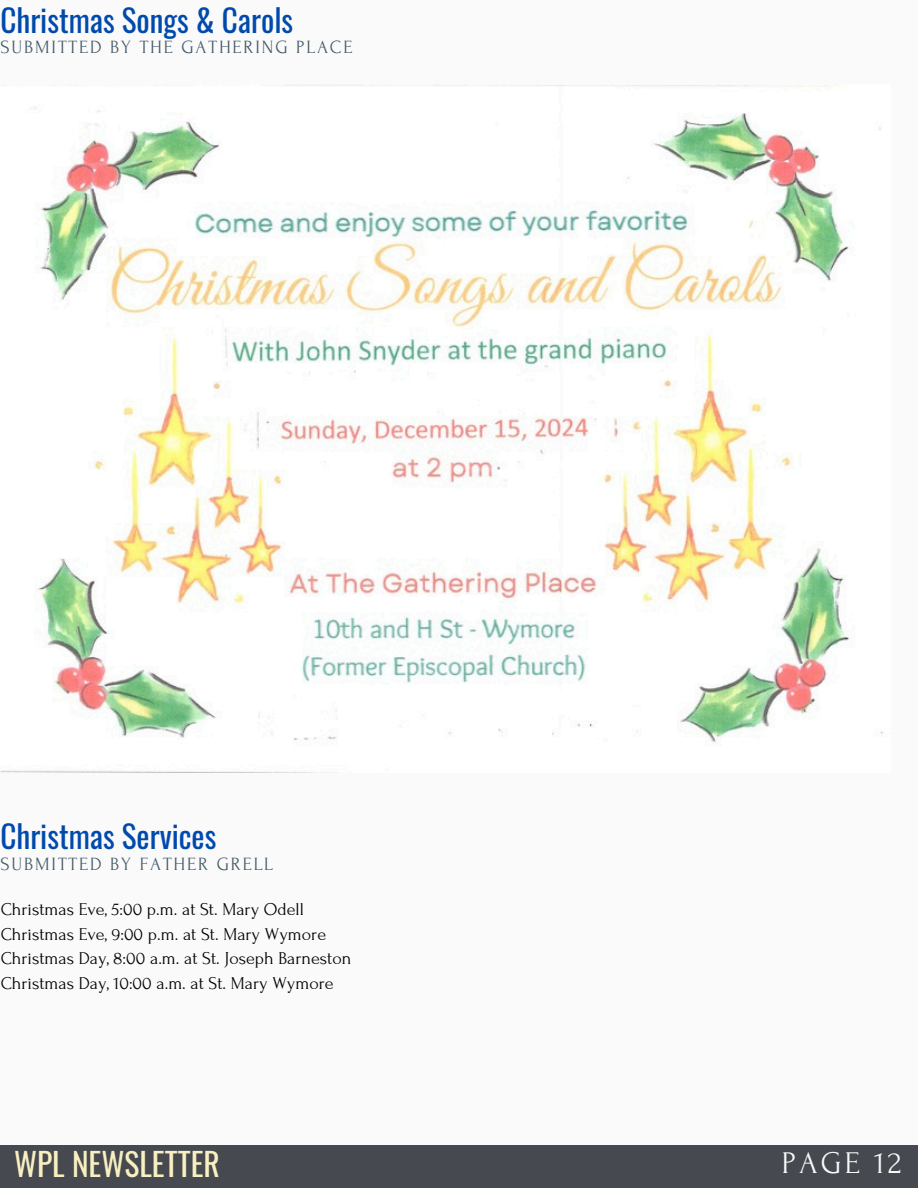
<style>
.page{position:relative;width:918px;height:1188px;background:#fafafa}
.page>*{position:absolute;margin:0;border:0;box-sizing:border-box;transform-origin:0 0}
.t1{font:31.5px "Oswald";color:#f9f0c1}
.t2{font:31.5px "Forum";letter-spacing:.1em;color:#fafafa}
.t3{font:31.2px "Oswald";color:#004aad}
.t4{font:18.75px "Forum";letter-spacing:.1em;color:#435967}
.t5{font:18px "Forum";color:#000}
</style>
<div class="page">
<div style="left:0;top:1145px;width:918px;height:43px;background:#464a50"></div>
<img style="left:0;top:85px;width:883px;height:688px">
<p class="t3" style="left:0;top:-5px;width:294px">Christmas Songs &amp; Carols</p>
<p class="t4" style="left:0;top:37px;width:354px">SUBMITTED BY THE GATHERING PLACE</p>
<p class="t3" style="left:0;top:812px;width:217px">Christmas Services</p>
<p class="t4" style="left:0;top:854px;width:274px">SUBMITTED BY FATHER GRELL</p>
<p class="t5" style="left:1px;top:900px;width:305px">Christmas Eve, 5:00 p.m. at St. Mary Odell</p>
<h2 class="t5" style="left:1px;top:924px;width:327px">Christmas Eve, 9:00 p.m. at St. Mary Wymore</h2>
<h3 class="t5" style="left:1px;top:949px;width:352px">Christmas Day, 8:00 a.m. at St. Joseph Barneston</h3>
<p class="t5" style="left:1px;top:974px;width:334px">Christmas Day, 10:00 a.m. at St. Mary Wymore</p>
<h2 class="t1" style="left:14px;top:1139px;width:207px">WPL NEWSLETTER</h2>
<h3 class="t2" style="left:782px;top:1146px;width:121px">PAGE 12</h3>
</div>
